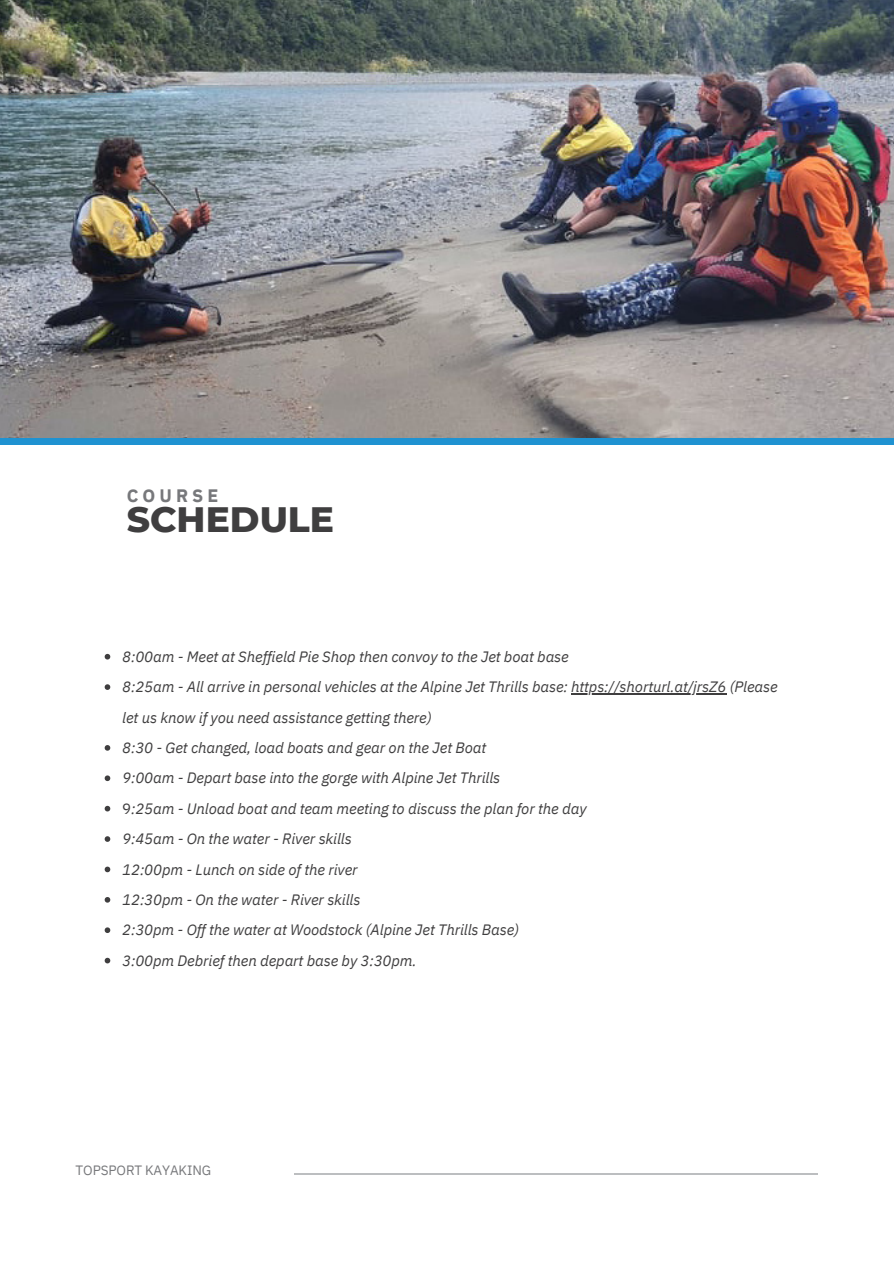
<style>
.page{position:relative;width:894px;height:1264px;background:#fff}
.page>*{position:absolute;margin:0;border:0;box-sizing:border-box;transform-origin:0 0}
.t1{font:800 36px "Montserrat";color:#3f3e3f}
.t2{font:700 18px "IBM Plex Sans";letter-spacing:.225em;color:#77787b}
.t3{font:italic 15px/30.3px "IBM Plex Sans";letter-spacing:-.01em;color:#3f3e3f}
.t4{font:13.5px "IBM Plex Sans";letter-spacing:-.01em;color:#77787b}
.s1{font-style:normal}
</style>
<div class="page">
<hr style="left:294px;top:1173px;width:523px;height:1px;background:#bcbec0">
<img style="left:0;top:0;width:893px;height:438px">
<div style="left:0;top:438px;width:893px;height:7px;background:#1f92d1"></div>
<svg style="left:105px;top:654px;width:5px;height:5px"></svg>
<svg style="left:105px;top:684px;width:5px;height:6px"></svg>
<hr style="left:571px;top:693px;width:155px;height:1px;background:#3f3e3f">
<svg style="left:105px;top:745px;width:5px;height:5px"></svg>
<svg style="left:105px;top:775px;width:5px;height:6px"></svg>
<svg style="left:105px;top:805px;width:5px;height:6px"></svg>
<svg style="left:105px;top:836px;width:5px;height:5px"></svg>
<svg style="left:105px;top:866px;width:5px;height:6px"></svg>
<svg style="left:105px;top:897px;width:5px;height:5px"></svg>
<svg style="left:105px;top:927px;width:5px;height:6px"></svg>
<svg style="left:105px;top:957px;width:5px;height:6px"></svg>
<p class="t2" style="left:127px;top:483px;width:93px">COURSE</p>
<p class="t1" style="left:127px;top:497px;width:209px">SCHEDULE</p>
<p class="t3" style="left:122px;top:641px;width:448px">8:00am - Meet at Sheffield Pie Shop then convoy to the Jet boat base</p>
<p class="t3" style="left:122px;top:671px;width:656px">8:25am - All arrive in personal vehicles at the Alpine Jet Thrills base: https://shorturl.at/jrsZ6 (Please</p>
<p class="t3" style="left:122px;top:701px;width:365px">let us know if you need assistance getting there)<br>8:30 - Get changed, load boats and gear on the Jet Boat</p>
<p class="t3" style="left:122px;top:762px;width:379px">9:00am - Depart base into the gorge with Alpine Jet Thrills</p>
<p class="t3" style="left:122px;top:793px;width:465px"><span class="s1">9</span>:25am - Unload boat and team meeting to discuss the plan for the day</p>
<p class="t3" style="left:122px;top:823px;width:231px">9:45am - On the water - River skills</p>
<p class="t3" style="left:122px;top:853px;width:237px">12:00pm - Lunch on side of the river</p>
<p class="t3" style="left:122px;top:884px;width:240px">12:30pm - On the water - River skills</p>
<p class="t3" style="left:122px;top:914px;width:398px">2:30pm - Off the water at Woodstock (Alpine Jet Thrills Base)</p>
<h2 class="t3" style="left:122px;top:944px;width:296px">3:00pm Debrief then depart base by 3:30pm.</h2>
<h1 class="t4" style="left:76px;top:1161px;width:137px">TOPSPORT KAYAKING</h1>
</div>
